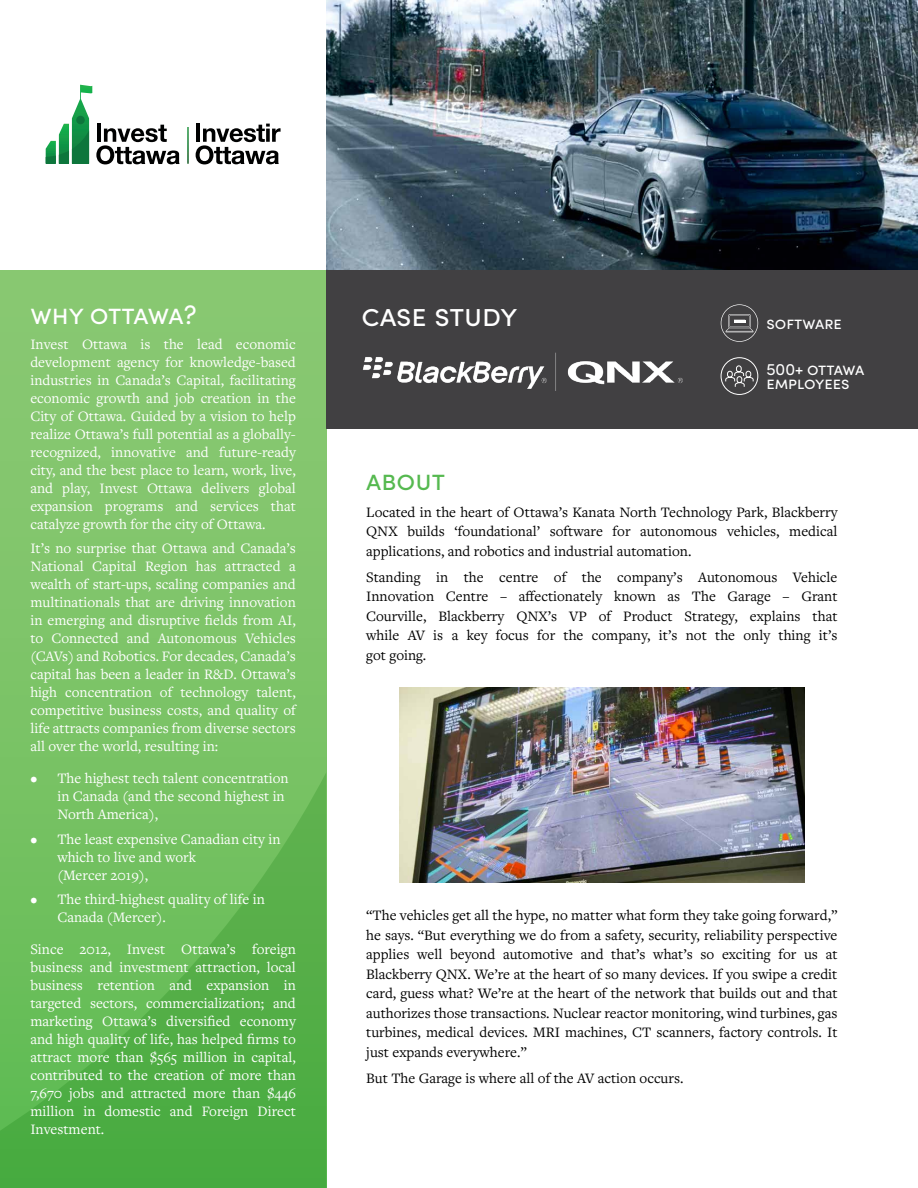
<style>
.page{position:relative;width:918px;height:1188px;background:#fff}
.page>*{position:absolute;margin:0;border:0;box-sizing:border-box;transform-origin:0 0}
.t1{font:30px "Sofia Pro";color:#fff}
.t2{font:27px "Sofia Pro";letter-spacing:-.025em;color:#fff}
.t3{font:27px "Sofia Pro";color:#56b950}
.t4{font:16.5px/13.5px "Sofia Pro";color:#fff}
.t5{font:15px/18px "Freight Text Pro";color:#fff;text-align:justify}
.t6{font:15px/19.5px "Freight Text Pro";color:#000;text-align:justify}
</style>
<div class="page">
<div style="left:0;top:270px;width:326px;height:918px;background:#83c66d"></div>
<svg style="left:0;top:772px;width:326px;height:416px"></svg>
<img style="left:72px;top:85px;width:20px;height:78px">
<img style="left:61px;top:124px;width:8px;height:6px">
<svg style="left:46px;top:130px;width:43px;height:34px"></svg>
<div style="left:76px;top:116px;width:9px;height:8px;background:#0d763c;border-radius:50%"></div>
<svg style="left:196px;top:124px;width:85px;height:40px"></svg>
<hr style="left:97px;top:124px;width:4px;height:18px;background:#000101">
<svg style="left:96px;top:125px;width:84px;height:39px"></svg>
<img style="left:187px;top:127px;width:1px;height:36px">
<img style="left:326px;top:0;width:592px;height:270px">
<div style="left:326px;top:270px;width:592px;height:158px;background:#414042"></div>
<img style="left:362px;top:353px;width:321px;height:38px">
<svg style="left:725px;top:365px;width:29px;height:22px"></svg>
<div style="left:721px;top:357px;width:37px;height:38px;border:1px solid #fff;border-radius:50%"></div>
<svg style="left:721px;top:304px;width:37px;height:38px"></svg>
<img style="left:399px;top:688px;width:405px;height:194px">
<h2 class="t2" style="left:30px;top:295px;width:168px">why ottawa?</h2>
<p class="t5" style="left:30px;top:334px;width:267px">Invest Ottawa is the lead economic development agency for knowledge-based industries in Canada’s Capital, facilitating economic growth and job creation in the City of Ottawa. Guided by a vision to help realize Ottawa’s full potential as a globally&shy;recognized, innovative and future-ready city, and the best place to learn, work, live, and play, Invest Ottawa delivers global expansion programs and services that catalyze growth for the city of Ottawa.</p>
<p class="t5" style="left:30px;top:539px;width:267px">It’s no surprise that Ottawa and Canada’s National Capital Region has attracted a wealth of start-ups, scaling companies and multinationals that are driving innovation in emerging and disruptive fields from AI, to Connected and Autonomous Vehicles (CAVs) and Robotics. For decades, Canada’s capital has been a leader in R&amp;D. Ottawa’s high concentration of technology talent, competitive business costs, and quality of life attracts companies from diverse sectors all over the world, resulting in:</p>
<p class="t5" style="left:57px;top:769px;width:233px;text-align:left;text-indent:-27px">• The highest tech talent concentration in Canada (and the second highest in<br>North America),</p>
<p class="t5" style="left:57px;top:829px;width:225px;text-align:left;text-indent:-27px">• The least expensive Canadian city in which to live and work<br>(Mercer 2019),</p>
<p class="t5" style="left:57px;top:890px;width:209px;text-indent:-27px">• The third-highest quality of life in<br>Canada (Mercer).</p>
<p class="t5" style="left:30px;top:940px;width:267px">Since 2012, Invest Ottawa’s foreign business and investment attraction, local business retention and expansion in targeted sectors, commercialization; and marketing Ottawa’s diversified economy and high quality of life, has helped firms to attract more than $565 million in capital, contributed to the creation of more than 7,670 jobs and attracted more than $446 million in domestic and Foreign Direct Investment.</p>
<h1 class="t1" style="left:361px;top:294px;width:158px">case study</h1>
<p class="t4" style="left:766px;top:316px;width:77px">software</p>
<p class="t4" style="left:766px;top:362px;width:100px">500+ ottawa employees</p>
<h2 class="t3" style="left:366px;top:461px;width:80px">about</h2>
<p class="t6" style="left:366px;top:502px;width:473px">Located in the heart of Ottawa’s Kanata North Technology Park, Blackberry QNX builds ‘foundational’ software for autonomous vehicles, medical applications, and robotics and industrial automation.</p>
<p class="t6" style="left:366px;top:567px;width:473px">Standing in the centre of the company’s Autonomous Vehicle Innovation Centre – affectionately known as The Garage – Grant Courville, Blackberry QNX’s VP of Product Strategy, explains that while AV is a key focus for the company, it’s not the only thing it’s got going.</p>
<p class="t6" style="left:366px;top:905px;width:473px">“The vehicles get all the hype, no matter what form they take going forward,” he says. “But everything we do from a safety, security, reliability perspective applies well beyond automotive and that’s what’s so exciting for us at Blackberry QNX. We’re at the heart of so many devices. If you swipe a credit card, guess what? We’re at the heart of the network that builds out and that authorizes those transactions. Nuclear reactor monitoring, wind turbines, gas turbines, medical devices. MRI machines, CT scanners, factory controls. It just expands everywhere.”</p>
<p class="t6" style="left:366px;top:1068px;width:319px">But The Garage is where all of the AV action occurs.</p>
</div>
